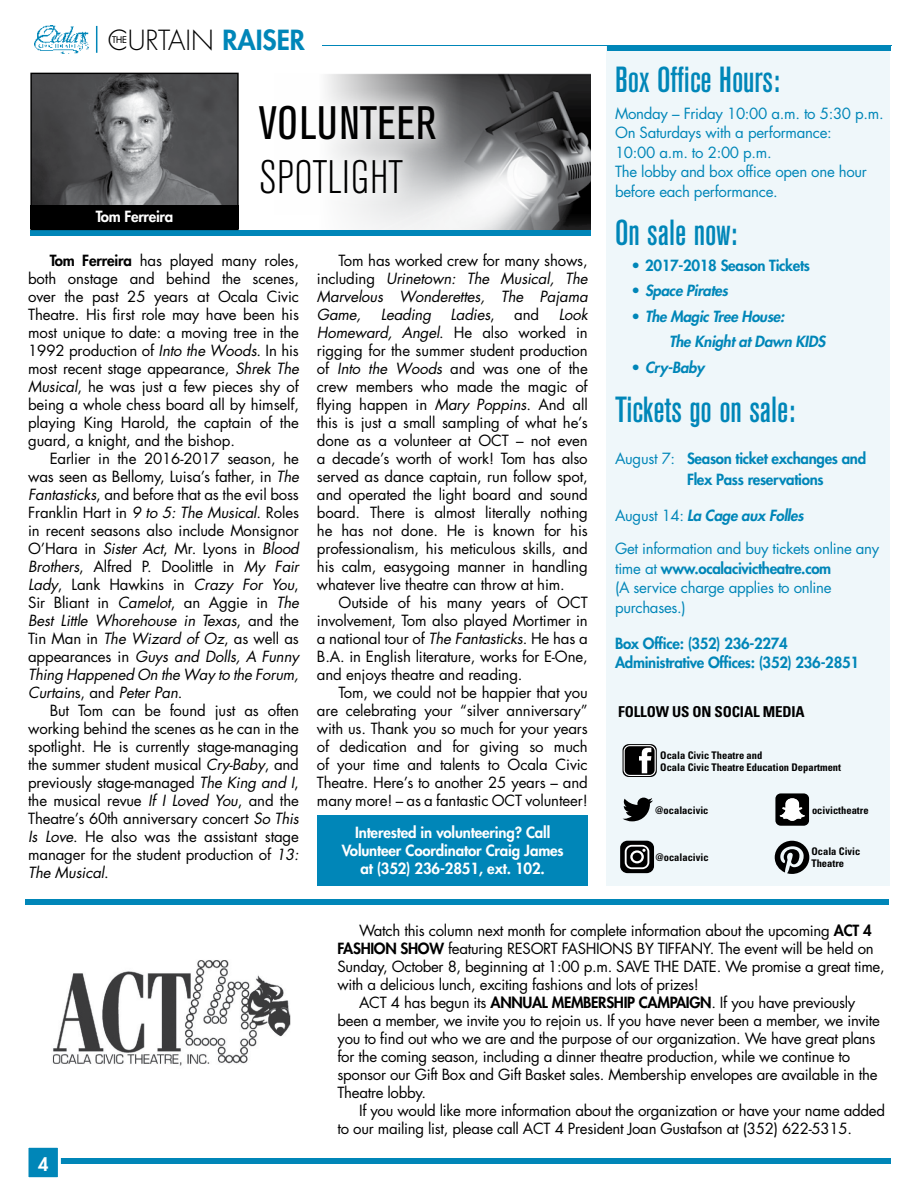
<style>
.page{position:relative;width:918px;height:1188px;background:#fff}
.page>*{position:absolute;margin:0;border:0;box-sizing:border-box;transform-origin:0 0}
.t1{font:condensed 46.5px "Akzidenz Grotesk BE";letter-spacing:.02em;color:#000}
.t2{font:300 condensed 46.5px "Akzidenz Grotesk BE";color:#000}
.t3{font:500 condensed 36px "Akzidenz Grotesk BE";color:#0086b8}
.t4{font:300 27px "Futura";color:#000}
.t5{font:800 18px "Futura";color:#fff}
.t6{font:15px/18px "Futura";letter-spacing:-.02em;color:#000;text-align:justify}
.t7{font:15px/19.5px "Futura";letter-spacing:-.02em;color:#0086b8}
.t8{font:800 15px/21px "Futura";letter-spacing:-.02em;color:#0086b8}
.t9{font:italic 15px/18px "Futura";letter-spacing:-.01em;color:#000;text-align:justify}
.t10{font:800 15px/18px "Futura";letter-spacing:-.01em;color:#fff;text-align:center}
.t11{font:italic 800 15px/25.5px "Futura";letter-spacing:-.02em;color:#0086b8}
.t12{font:700 condensed 15px "Univers";letter-spacing:-.01em;color:#000}
.t13{font:700 condensed 10.5px/12px "Univers";color:#000}
.t14{font:9px "Futura";color:#000}
.s1{font-weight:800;color:#0086b8}
.s2{font-weight:800}
.s3{font-style:italic}
.s4{font-style:normal}
.s5{font-weight:400}
.s6{font-weight:400;font-style:normal}
</style>
<div class="page">
<div style="left:317px;top:815px;width:271px;height:71px;background:#0086b8"></div>
<img style="left:325px;top:73px;width:265px;height:157px">
<div style="left:242px;top:87px;width:211px;height:125px;background:#fff;opacity:.81"></div>
<div style="left:30px;top:230px;width:561px;height:6px;background:#0086b8"></div>
<div style="left:27px;top:1158px;width:864px;height:6px;background:#0086b8"></div>
<div style="left:26px;top:1145px;width:35px;height:35px;background:#0086b8;border:3px solid #fff"></div>
<hr style="left:322px;top:45px;width:569px;height:1px;background:#0086b8">
<svg style="left:96px;top:26px;width:1px;height:27px"></svg>
<img style="left:34px;top:26px;width:54px;height:28px">
<div style="left:607px;top:46px;width:283px;height:840px;background:#eff7fa"></div>
<div style="left:608px;top:45px;width:283px;height:6px;background:#0086b8"></div>
<img style="left:32px;top:75px;width:205px;height:130px">
<div style="left:30px;top:73px;width:209px;height:157px;border:1px solid #000"></div>
<div style="left:30px;top:205px;width:209px;height:24px;background:#000"></div>
<div style="left:26px;top:899px;width:864px;height:5px;background:#0086b8"></div>
<img style="left:52px;top:960px;width:239px;height:106px">
<svg style="left:775px;top:841px;width:34px;height:33px"></svg>
<div style="left:775px;top:793px;width:34px;height:33px;background:#000;border-radius:5px"></div>
<svg style="left:780px;top:798px;width:25px;height:23px"></svg>
<svg style="left:620px;top:841px;width:34px;height:32px"></svg>
<svg style="left:625px;top:845px;width:24px;height:24px"></svg>
<svg style="left:623px;top:798px;width:30px;height:23px"></svg>
<svg style="left:623px;top:744px;width:34px;height:33px"></svg>
<svg style="left:624px;top:745px;width:32px;height:31px"></svg>
<h3 class="t4" style="left:108px;top:23px;width:199px">CURTAIN <span class="s1">RAISER</span></h3>
<p class="t14" style="left:112px;top:34px;width:16px">THE</p>
<p class="t10" style="left:96px;top:207px;width:79px">Tom Ferreira</p>
<h1 class="t1" style="left:259px;top:97px;width:179px">VOLUNTEER</h1>
<h1 class="t2" style="left:259px;top:152px;width:145px">SPOTLIGHT</h1>
<p class="t6" style="left:28px;top:252px;width:272px;text-indent:22px"><span class="s2">Tom Ferreira</span> has played many roles, both onstage and behind the scenes, over the past 25 years at Ocala Civic Theatre. His first role may have been his most unique to date: a moving tree in the 1992 production of <span class="s3">Into the Woods</span>. In his most recent stage appearance, <span class="s3">Shrek The Musical</span>, he was just a few pieces shy of being a whole chess board all by himself, playing King Harold, the captain of the guard, a knight, and the bishop.</p>
<p class="t6" style="left:28px;top:450px;width:272px;text-indent:22px">Earlier in the 2016-2017 season, he was seen as Bellomy, Luisa’s father, in <span class="s3">The Fantasticks</span>, and before that as the evil boss Franklin Hart in <span class="s3">9 to 5: The Musical</span>. Roles in recent seasons also include Monsignor O’Hara in <span class="s3">Sister Act</span>, Mr. Lyons in <span class="s3">Blood Brothers</span>, Alfred P. Doolittle in <span class="s3">My Fair Lady</span>, Lank Hawkins in <span class="s3">Crazy For You</span>, Sir Bliant in <span class="s3">Camelot</span>, an Aggie in <span class="s3">The Best Little Whorehouse in Texas</span>, and the Tin Man in <span class="s3">The Wizard of Oz</span>, as well as appearances in <span class="s3">Guys and Dolls, A Funny Thing Happened On the Way to the Forum, Curtain</span>s, and <span class="s3">Peter Pan</span>.</p>
<p class="t6" style="left:28px;top:702px;width:272px;text-indent:22px">But Tom can be found just as often working behind the scenes as he can in the spotlight. He is currently stage-managing the summer student musical <span class="s3">Cry-Baby</span>, and previously stage-managed <span class="s3">The King and I</span>, the musical revue <span class="s3">If I Loved You</span>, and the Theatre’s 60th anniversary concert <span class="s3">So This Is Love</span>. He also was the assistant stage manager for the student production of <span class="s3">13:<br>The Musical</span>.</p>
<p class="t9" style="left:317px;top:251px;width:272px;text-indent:22px"><span class="s4">Tom has worked crew for many shows, including</span> Urinetown: The Musical, The Marvelous Wonderettes, The Pajama Game,</p>
<p class="t6" style="left:317px;top:305px;width:272px;text-indent:242px"><span class="s3">Look Homeward, Angel</span>. He also worked in rigging for the summer student production of <span class="s3">Into the Woods</span> and was one of the crew members who made the magic of flying happen in <span class="s3">Mary Poppins</span>. And all this is just a small sampling of what he’s done as a volunteer at OCT – not even a decade’s worth of work! Tom has also served as dance captain, run follow spot, and operated the light board and sound board. There is almost literally nothing he has not done. He is known for his professionalism, his meticulous skills, and his calm, easygoing manner in handling whatever live theatre can throw at him.</p>
<p class="t6" style="left:317px;top:593px;width:272px;text-indent:22px">Outside of his many years of OCT involvement, Tom also played Mortimer in a national tour of <span class="s3">The Fantasticks</span>. He has a B.A. in English literature, works for E-One, and enjoys theatre and reading.</p>
<p class="t6" style="left:317px;top:683px;width:272px;text-indent:22px">Tom, we could not be happier that you are celebrating your “silver anniversary” with us. Thank you so much for your years of dedication and for giving so much of your time and talents to Ocala Civic Theatre. Here’s to another 25 years – and many more! – as a fantastic OCT volunteer!</p>
<p class="t10" style="left:342px;top:823px;width:224px">Interested in volunteering? Call<br>Volunteer Coordinator Craig James at (352) 236-2851, ext. 102.</p>
<p class="t9" style="left:381px;top:305px;width:52px">Leading</p>
<p class="t9" style="left:451px;top:305px;width:46px">Ladies<span class="s4">,</span></p>
<p class="t6" style="left:514px;top:305px;width:26px">and</p>
<h2 class="t3" style="left:615px;top:60px;width:166px">Box Office Hours:</h2>
<p class="t7" style="left:615px;top:104px;width:270px">Monday – Friday 10:00 a.m. to 5:30 p.m.<br>On Saturdays with a performance:<br>10:00 a.m. to 2:00 p.m.<br>The lobby and box office open one hour before each performance.</p>
<h2 class="t3" style="left:615px;top:213px;width:124px">On sale now:</h2>
<p class="t8" style="left:632px;top:254px;width:180px">• 2017-2018 Season Tickets</p>
<p class="t11" style="left:632px;top:277px;width:98px"><span class="s4">•</span> Space Pirates</p>
<p class="t11" style="left:669px;top:303px;width:158px;text-indent:-38px"><span class="s4">•</span> The Magic Tree House:<br>The Knight at Dawn KIDS</p>
<p class="t11" style="left:632px;top:354px;width:74px"><span class="s4">•</span> Cry-Baby</p>
<h2 class="t3" style="left:615px;top:390px;width:182px">Tickets go on sale:</h2>
<p class="t8" style="left:687px;top:448px;width:181px;text-indent:-72px"><span class="s5">August 7:</span> Season ticket exchanges and<br>Flex Pass reservations</p>
<p class="t11" style="left:615px;top:502px;width:190px"><span class="s6">August 14:</span> La Cage aux Folles</p>
<p class="t7" style="left:615px;top:539px;width:266px">Get information and buy tickets online any time at <span class="s2">www.ocalacivictheatre.com<br></span>(A service charge applies to online purchases.)</p>
<p class="t8" style="left:615px;top:633px;width:246px;line-height:19.5px">Box Office: (352) 236-2274<br>Administrative Offices: (352) 236-2851</p>
<p class="t12" style="left:618px;top:702px;width:188px">FOLLOW US ON SOCIAL MEDIA</p>
<p class="t13" style="left:660px;top:749px;width:182px">Ocala Civic Theatre and<br>Ocala Civic Theatre Education Department</p>
<p class="t13" style="left:655px;top:804px;width:55px">@ocalacivic</p>
<p class="t13" style="left:655px;top:851px;width:55px">@ocalacivic</p>
<p class="t13" style="left:812px;top:804px;width:58px">ocivictheatre</p>
<p class="t13" style="left:811px;top:845px;width:51px">Ocala Civic<br>Theatre</p>
<p class="t5" style="left:38px;top:1152px;width:12px">4</p>
<p class="t6" style="left:359px;top:921px;width:514px">Watch this column next month for complete information about the upcoming <span class="s2">ACT 4</span></p>
<p class="t6" style="left:338px;top:939px;width:538px"><span class="s2">FASHION SHOW</span> featuring RESORT FASHIONS BY TIFFANY. The event will be held on</p>
<p class="t6" style="left:338px;top:957px;width:549px">Sunday, October 8, beginning at 1:00 p.m. SAVE THE DATE. We promise a great time,</p>
<p class="t6" style="left:338px;top:975px;width:363px">with a delicious lunch, exciting fashions and lots of prizes!</p>
<p class="t6" style="left:359px;top:993px;width:498px">ACT 4 has begun its <span class="s2">ANNUAL MEMBERSHIP CAMPAIGN</span>. If you have previously</p>
<p class="t6" style="left:338px;top:1011px;width:544px">been a member, we invite you to rejoin us. If you have never been a member, we invite</p>
<p class="t6" style="left:338px;top:1029px;width:540px">you to find out who we are and the purpose of our organization. We have great plans</p>
<p class="t6" style="left:338px;top:1047px;width:514px">for the coming season, including a dinner theatre production, while we continue to</p>
<p class="t6" style="left:338px;top:1065px;width:542px">sponsor our Gift Box and Gift Basket sales. Membership envelopes are available in the</p>
<p class="t6" style="left:338px;top:1083px;width:90px">Theatre lobby.</p>
<p class="t6" style="left:359px;top:1101px;width:527px">If you would like more information about the organization or have your name added</p>
<p class="t6" style="left:338px;top:1119px;width:516px">to our mailing list, please call ACT 4 President Joan Gustafson at (352) 622-5315.</p>
</div>
